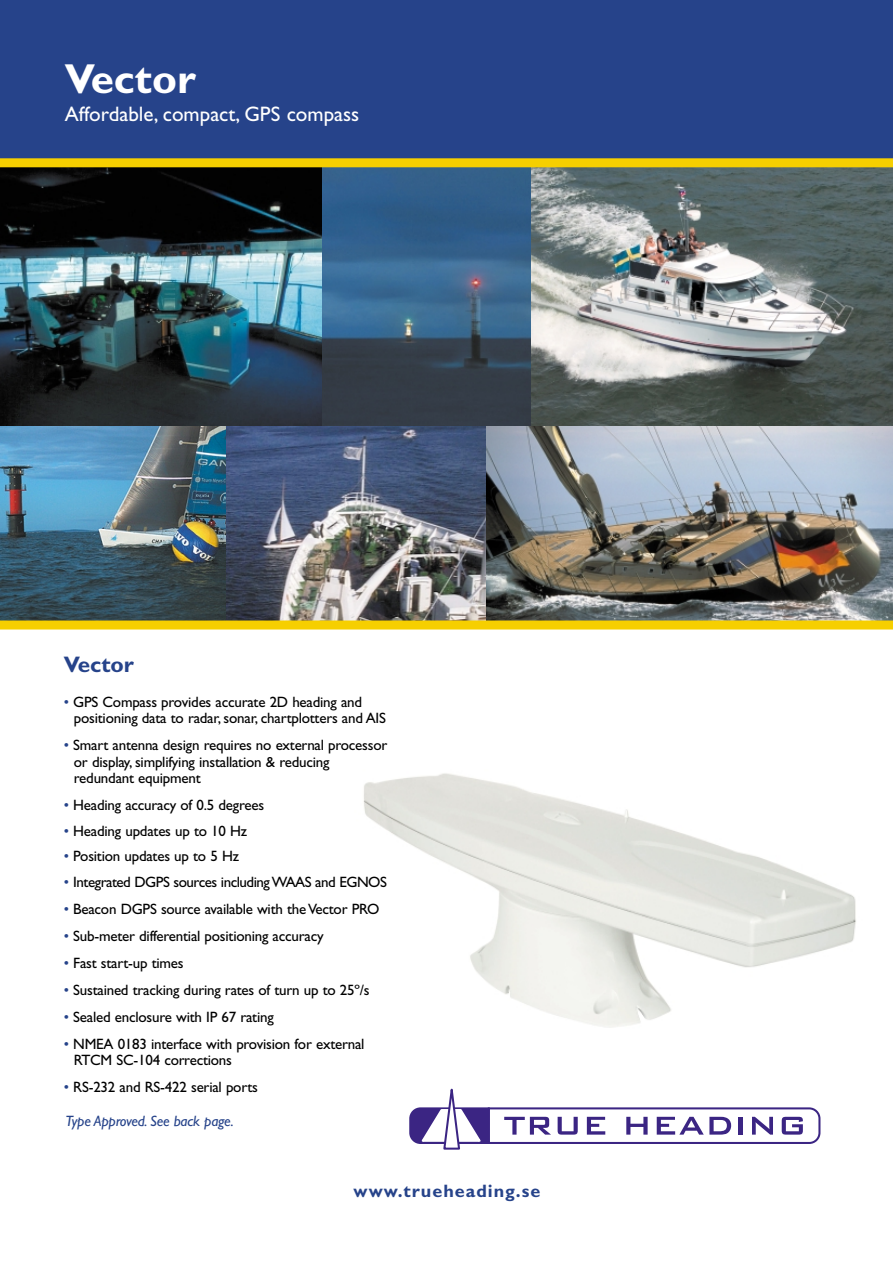
<style>
.page{position:relative;width:893px;height:1263px;background:#fff}
.page>*{position:absolute;margin:0;border:0;box-sizing:border-box;transform-origin:0 0}
.t1{font:700 42px "Gill Sans";color:#fff}
.t2{font:700 22.5px "Gill Sans";color:#26438a}
.t3{font:21px "Gill Sans";color:#fff}
.t4{font:700 18px "Gill Sans";letter-spacing:.055em;color:#26438a}
.t5{font:15px/16.5px "Gill Sans";letter-spacing:-.015em;color:#000}
.t6{font:15px "Gill Sans";letter-spacing:-.035em;color:#000}
.t7{font:italic 15px "Gill Sans";letter-spacing:-.015em;color:#26438a}
.s1{color:#26438a}
</style>
<div class="page">
<img style="left:363px;top:773px;width:493px;height:255px">
<img style="left:321px;top:167px;width:210px;height:259px">
<div style="left:0;top:0;width:892px;height:161px;background:#26438a"></div>
<img style="left:0;top:167px;width:321px;height:259px">
<img style="left:531px;top:167px;width:361px;height:259px">
<svg style="left:409px;top:1088px;width:412px;height:62px"></svg>
<div style="left:0;top:158px;width:892px;height:9px;background:#f6cf00"></div>
<img style="left:485px;top:426px;width:407px;height:195px">
<img style="left:225px;top:426px;width:260px;height:195px">
<img style="left:0;top:426px;width:225px;height:195px">
<div style="left:0;top:621px;width:892px;height:9px;background:#f6cf00"></div>
<h1 class="t1" style="left:65px;top:65px;width:132px">Vector</h1>
<h3 class="t3" style="left:65px;top:107px;width:296px">Affordable, compact, GPS compass</h3>
<h2 class="t2" style="left:64px;top:656px;width:72px">Vector</h2>
<p class="t5" style="left:74px;top:695px;width:313px;text-indent:-10px"><span class="s1">•</span> GPS Compass provides accurate 2D heading and positioning data to radar, sonar, chartplotters and AIS</p>
<p class="t5" style="left:74px;top:739px;width:315px;text-indent:-10px"><span class="s1">•</span> Smart antenna design requires no external processor or display, simplifying installation &amp; reducing redundant equipment</p>
<p class="t5" style="left:64px;top:799px;width:202px"><span class="s1">•</span> Heading accuracy of 0.5 degrees</p>
<p class="t5" style="left:64px;top:824px;width:185px"><span class="s1">•</span> Heading updates up to 10 Hz</p>
<p class="t5" style="left:64px;top:850px;width:177px"><span class="s1">•</span> Position updates up to 5 Hz</p>
<p class="t6" style="left:64px;top:877px;width:325px"><span class="s1">•</span> Integrated DGPS sources including WAAS and EGNOS</p>
<p class="t5" style="left:64px;top:902px;width:317px"><span class="s1">•</span> Beacon DGPS source available with the Vector PRO</p>
<p class="t5" style="left:64px;top:929px;width:261px"><span class="s1">•</span> Sub-meter differential positioning accuracy</p>
<p class="t5" style="left:64px;top:956px;width:121px"><span class="s1">•</span> Fast start-up times</p>
<p class="t5" style="left:64px;top:983px;width:307px"><span class="s1">•</span> Sustained tracking during rates of turn up to 25º/s</p>
<p class="t5" style="left:64px;top:1010px;width:211px"><span class="s1">•</span> Sealed enclosure with IP 67 rating</p>
<p class="t5" style="left:74px;top:1037px;width:292px;text-indent:-10px"><span class="s1">•</span> NMEA 0183 interface with provision for external<br>RTCM SC-104 corrections</p>
<p class="t5" style="left:64px;top:1081px;width:195px"><span class="s1">•</span> RS-232 and RS-422 serial ports</p>
<p class="t7" style="left:66px;top:1116px;width:170px">Type Approved. See back page.</p>
<p class="t4" style="left:353px;top:1185px;width:188px">www.trueheading.se</p>
</div>
